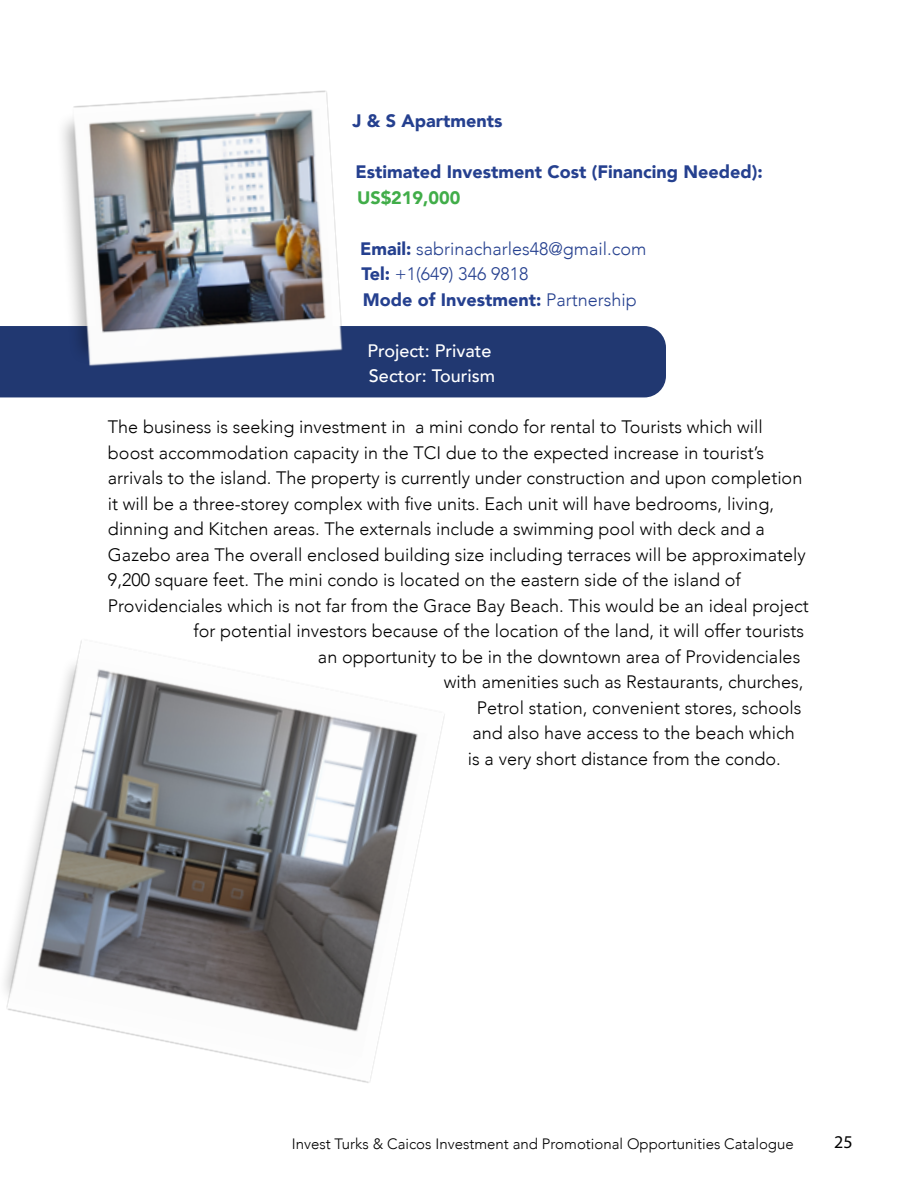
<style>
.page{position:relative;width:918px;height:1188px;background:#fff}
.page>*{position:absolute;margin:0;border:0;box-sizing:border-box;transform-origin:0 0}
.t1{font:300 18px "Avenir";color:#000}
.t2{font:300 18px/25.5px "Avenir";color:#25408f}
.t3{font:900 18px "Avenir";color:#25408f}
.t4{font:500 18px/25.5px "Avenir";color:#fff}
.t5{font:900 18px "Avenir";color:#41ad49}
.t6{font:18px "Myriad Pro";color:#000}
.t7{font:300 15px "Avenir";color:#000}
.s1{font-weight:900}
</style>
<div class="page">
<div style="left:0;top:326px;width:666px;height:71px;background:#213871"></div>
<div style="left:55px;top:97px;width:277px;height:268px;background:#000;opacity:.3"></div>
<img style="left:61px;top:90px;width:293px;height:284px">
<img style="left:4px;top:640px;width:441px;height:443px">
<p class="t3" style="left:352px;top:105px;width:151px">J &amp; S Apartments</p>
<p class="t3" style="left:356px;top:156px;width:409px">Estimated Investment Cost (Financing Needed):</p>
<p class="t5" style="left:357px;top:182px;width:105px">US$219,000</p>
<p class="t2" style="left:360px;top:236px;width:288px"><span class="s1">Email:</span> sabrinacharles48@gmail.com<br><span class="s1">Tel:</span> +1(649) 346 9818<br><span class="s1">Mode of Investment:</span> Partnership</p>
<p class="t4" style="left:367px;top:337px;width:129px">Project: Private<br>Sector: Tourism</p>
<p class="t1" style="left:108px;top:416px;width:656px">The business is seeking investment in a mini condo for rental to Tourists which will</p>
<p class="t1" style="left:108px;top:442px;width:658px">boost accommodation capacity in the TCI due to the expected increase in tourist’s</p>
<p class="t1" style="left:108px;top:467px;width:696px">arrivals to the island. The property is currently under construction and upon completion</p>
<p class="t1" style="left:108px;top:493px;width:668px">it will be a three-storey complex with five units. Each unit will have bedrooms, living,</p>
<p class="t1" style="left:108px;top:518px;width:658px">dinning and Kitchen areas. The externals include a swimming pool with deck and a</p>
<p class="t1" style="left:108px;top:544px;width:699px">Gazebo area The overall enclosed building size including terraces will be approximately</p>
<p class="t1" style="left:108px;top:569px;width:634px">9,200 square feet. The mini condo is located on the eastern side of the island of</p>
<p class="t1" style="left:108px;top:595px;width:702px">Providenciales which is not far from the Grace Bay Beach. This would be an ideal project</p>
<p class="t1" style="left:193px;top:620px;width:612px">for potential investors because of the location of the land, it will offer tourists</p>
<p class="t1" style="left:318px;top:646px;width:484px">an opportunity to be in the downtown area of Providenciales</p>
<p class="t1" style="left:444px;top:671px;width:361px">with amenities such as Restaurants, churches,</p>
<p class="t1" style="left:477px;top:697px;width:326px">Petrol station, convenient stores, schools</p>
<p class="t1" style="left:472px;top:722px;width:324px">and also have access to the beach which</p>
<p class="t1" style="left:468px;top:748px;width:314px">is a very short distance from the condo.</p>
<p class="t7" style="left:292px;top:1135px;width:503px">Invest Turks &amp; Caicos Investment and Promotional Opportunities Catalogue</p>
<p class="t6" style="left:834px;top:1131px;width:20px">25</p>
</div>
